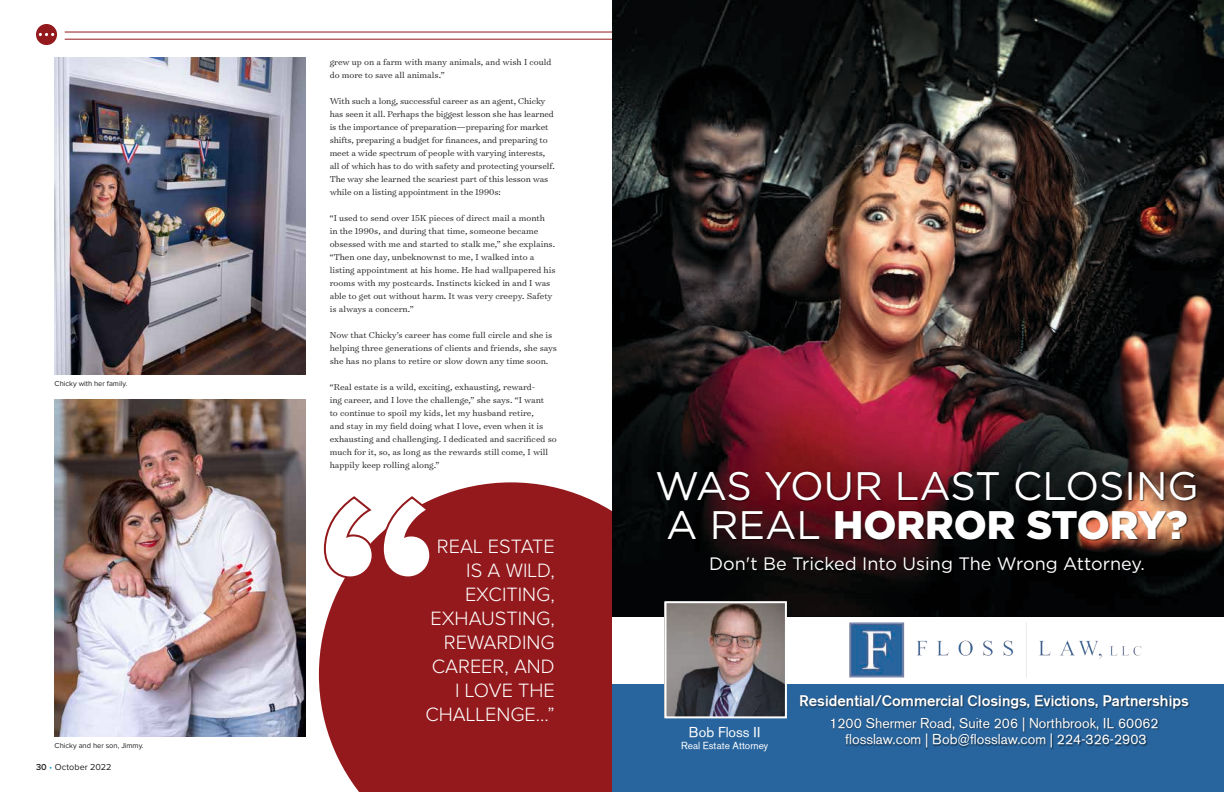
<style>
.page{position:relative;width:1224px;height:792px;background:#fff}
.page>*{position:absolute;margin:0;border:0;box-sizing:border-box;transform-origin:0 0}
.t1{font:39.8px/38.6px "Gotham";letter-spacing:-.005em;color:#fff}
.t2{font:300 20px/24px "Proxima Nova";color:#fff;text-align:right}
.t3{font:18px "Gotham";color:#fff}
.t4{font:500 15px "Volvo Sans";color:#fff}
.t5{font:14px/16.8px "Volvo Sans";color:#fff;text-align:center}
.t6{font:10px "Volvo Sans";color:#fff}
.t7{font:300 9.8px/13px "Surveyor Text";color:#231f20}
.t8{font:9px "Proxima Nova";letter-spacing:.01em;color:#231f20}
.t9{font:7.5px "Proxima Nova";color:#231f20}
.s1{font-weight:600}
.s2{color:#19a8e0}
.s3{font-weight:900}
</style>
<div class="page">
<img style="left:55px;top:58px;width:250px;height:317px">
<img style="left:55px;top:399px;width:250px;height:338px">
<svg style="left:319px;top:482px;width:293px;height:310px;background:#9a282b"></svg>
<svg style="left:323px;top:495px;width:109px;height:84px"></svg>
<div style="left:36px;top:24px;width:21px;height:21px;background:#93191c;border-radius:50%"></div>
<svg style="left:39px;top:33px;width:15px;height:3px"></svg>
<hr style="left:65px;top:32px;width:1116px;height:1px;background:#93191c">
<hr style="left:65px;top:39px;width:1021px;height:1px;background:#93191c">
<img style="left:612px;top:0;width:612px;height:616px">
<div style="left:612px;top:685px;width:612px;height:107px;background:#28659e"></div>
<img style="left:837px;top:616px;width:314px;height:62px">
<img style="left:831px;top:717px;width:329px;height:33px">
<img style="left:799px;top:695px;width:391px;height:16px">
<img style="left:667px;top:604px;width:117px;height:111px">
<div style="left:664px;top:601px;width:123px;height:117px;border:2px solid #fff"></div>
<img style="left:654px;top:465px;width:548px;height:112px">
<p class="t9" style="left:55px;top:379px;width:74px">Chicky with her family.</p>
<p class="t9" style="left:55px;top:742px;width:91px">Chicky and her son, Jimmy.</p>
<p class="t8" style="left:36px;top:762px;width:77px"><span class="s1">30</span> <span class="s2">•</span> October 2022</p>
<p class="t7" style="left:330px;top:56px;width:223px">grew up on a farm with many animals, and wish I could do more to save all animals.”</p>
<p class="t7" style="left:330px;top:95px;width:227px">With such a long, successful career as an agent, Chicky has seen it all. Perhaps the biggest lesson she has learned is the importance of preparation—preparing for market shifts, preparing a budget for finances, and preparing to meet a wide spectrum of people with varying interests, all of which has to do with safety and protecting yourself.<br>The way she learned the scariest part of this lesson was while on a listing appointment in the 1990s:</p>
<p class="t7" style="left:330px;top:211px;width:227px">“I used to send over 15K pieces of direct mail a month<br>in the 1990s, and during that time, someone became obsessed with me and started to stalk me,” she explains. “Then one day, unbeknownst to me, I walked into a listing appointment at his home. He had wallpapered his rooms with my postcards. Instincts kicked in and I was able to get out without harm. It was very creepy. Safety is always a concern.”</p>
<p class="t7" style="left:330px;top:328px;width:229px">Now that Chicky’s career has come full circle and she is helping three generations of clients and friends, she says she has no plans to retire or slow down any time soon.</p>
<p class="t7" style="left:330px;top:380px;width:229px">“Real estate is a wild, exciting, exhausting, reward-<br>ing career, and I love the challenge,” she says. “I want<br>to continue to spoil my kids, let my husband retire,<br>and stay in my field doing what I love, even when it is exhausting and challenging. I dedicated and sacrificed so much for it, so, as long as the rewards still come, I will happily keep rolling along.”</p>
<h2 class="t2" style="left:425px;top:535px;width:131px">REAL ESTATE<br>IS A WILD,<br>EXCITING,<br>EXHAUSTING,<br>REWARDING<br>CAREER, AND<br>I LOVE THE<br>CHALLENGE...”</h2>
<h1 class="t1" style="left:655px;top:466px;width:545px">WAS YOUR LAST CLOSING<br>A REAL <span class="s3">HORROR STORY?</span></h1>
<h3 class="t3" style="left:709px;top:552px;width:437px">Don't Be Tricked Into Using The Wrong Attorney.</h3>
<h3 class="t5" style="left:689px;top:724px;width:73px">Bob Floss II</h3>
<p class="t6" style="left:681px;top:740px;width:89px">Real Estate Attorney</p>
<h3 class="t4" style="left:799px;top:692px;width:391px">Residential/Commercial Closings, Evictions, Partnerships</h3>
<h3 class="t5" style="left:829px;top:714px;width:331px">1200 Shermer Road, Suite 206 | Northbrook, IL 60062 flosslaw.com | Bob@flosslaw.com | 224-326-2903</h3>
</div>
